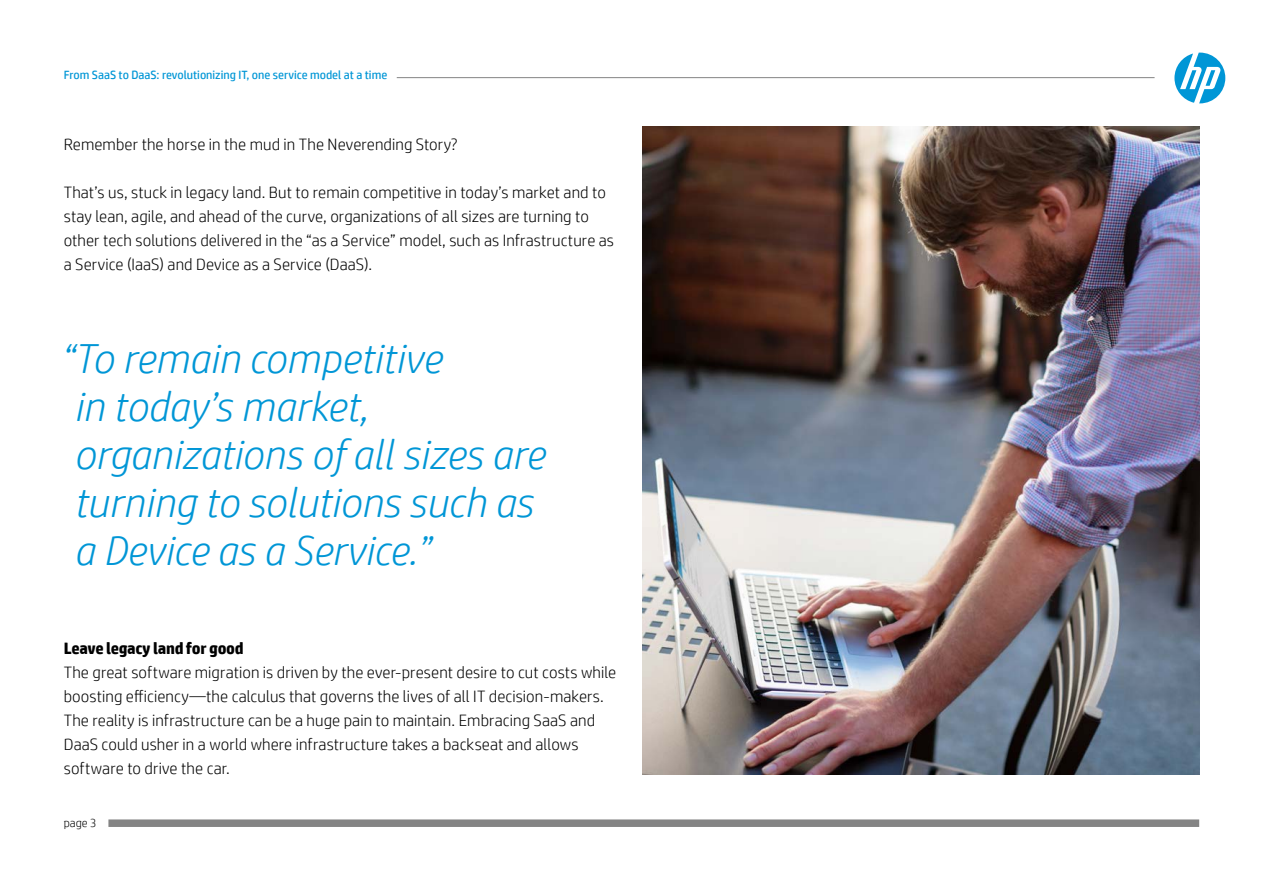
<style>
.page{position:relative;width:1263px;height:893px;background:#fff}
.page>*{position:absolute;margin:0;border:0;box-sizing:border-box;transform-origin:0 0}
.t1{font:italic 300 42px/48px "HP Simplified";color:#0096d6}
._02_text{font:300 16.5px/24px "HP Simplified";letter-spacing:.005em;color:#000}
._02_text-2{font:700 16.5px "HP Simplified";letter-spacing:-.02em;color:#000}
.t2{font:12px "HP Simplified";color:#0096d6}
.t3{font:300 12px "HP Simplified";color:#000}
</style>
<div class="page">
<div style="left:108px;top:819px;width:1091px;height:8px;background:#848484"></div>
<img style="left:642px;top:126px;width:557px;height:648px">
<hr style="left:397px;top:77px;width:757px;height:1px;background:#848484">
<svg style="left:1174px;top:53px;width:51px;height:50px"></svg>
<p class="t2" style="left:64px;top:67px;width:325px">From SaaS to DaaS: revolutionizing IT, one service model at a time</p>
<p class="_02_text" style="left:64px;top:132px;width:395px">Remember the horse in the mud in The Neverending Story?</p>
<p class="_02_text" style="left:64px;top:180px;width:552px">That’s us, stuck in legacy land. But to remain competitive in today’s market and to stay lean, agile, and ahead of the curve, organizations of all sizes are turning to other tech solutions delivered in the “as a Service” model, such as Infrastructure as a Service (IaaS) and Device as a Service (DaaS).</p>
<p class="t1" style="left:74px;top:333px;width:472px;text-indent:-14px">“To remain competitive<br>in today’s market, organizations of all sizes are turning to solutions such as a Device as a Service.”</p>
<p class="_02_text-2" style="left:64px;top:637px;width:181px">Leave legacy land for good</p>
<p class="_02_text" style="left:64px;top:660px;width:554px">The great software migration is driven by the ever-present desire to cut costs while boosting efficiency—the calculus that governs the lives of all IT decision-makers.<br>The reality is infrastructure can be a huge pain to maintain. Embracing SaaS and DaaS could usher in a world where infrastructure takes a backseat and allows software to drive the car.</p>
<p class="t3" style="left:64px;top:815px;width:34px">page 3</p>
</div>
